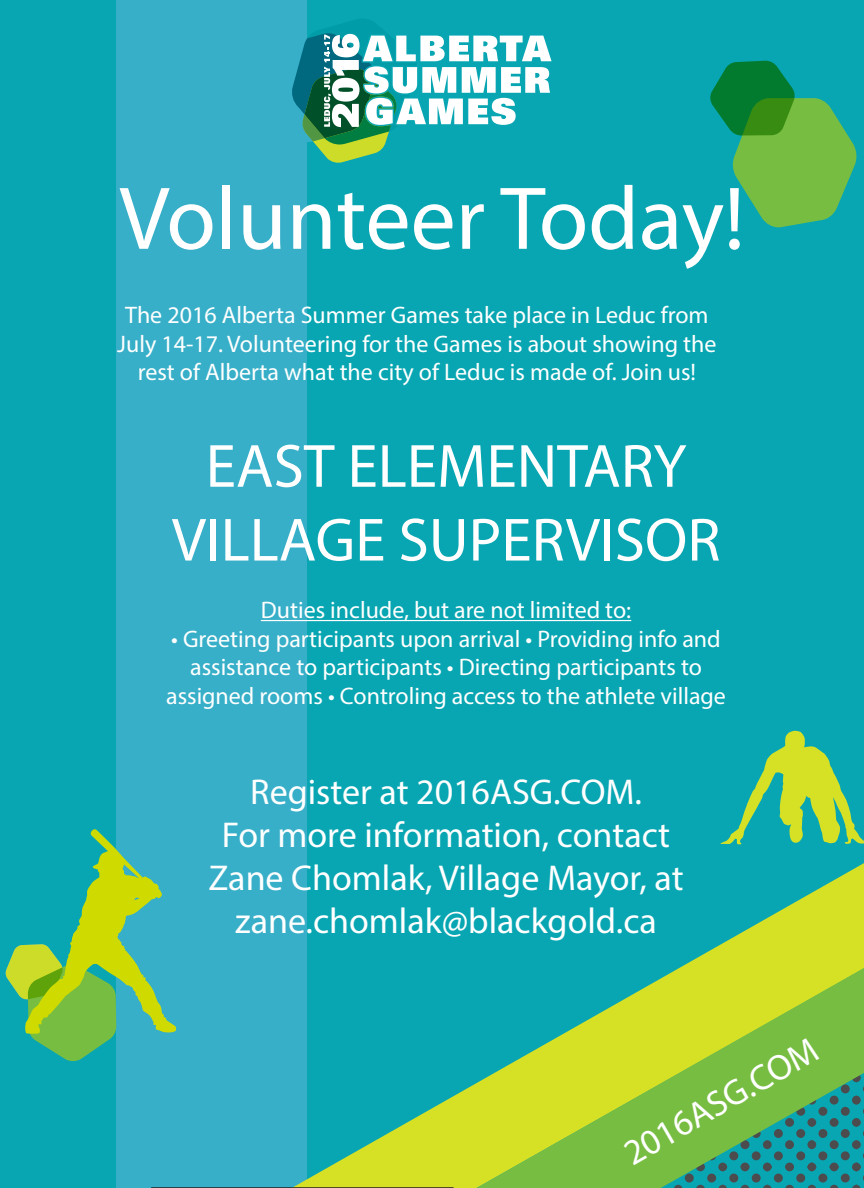
<style>
.page{position:relative;width:864px;height:1188px;background:#08a6b2}
.page>*{position:absolute;margin:0;border:0;box-sizing:border-box;transform-origin:0 0}
.t1{font:90px "Myriad Pro";color:#fff}
.t2{font:61.5px "Myriad Pro";color:#fff}
.t3{font:36px "Myriad Pro";color:#fff}
.t4{font:24px/28.8px "Myriad Pro";color:#fff;text-align:center}
</style>
<div class="page">
<div style="left:116px;top:0;width:191px;height:1188px;background:#37afc8"></div>
<svg style="left:710px;top:60px;width:147px;height:168px"></svg>
<svg style="left:721px;top:731px;width:143px;height:113px"></svg>
<svg style="left:292px;top:19px;width:260px;height:144px"></svg>
<svg style="left:293px;top:863px;width:571px;height:325px"></svg>
<svg style="left:476px;top:968px;width:388px;height:220px"></svg>
<hr style="left:261px;top:620px;width:370px;height:1px;background:#fff">
<svg style="left:5px;top:829px;width:171px;height:232px"></svg>
<hr style="left:151px;top:1187px;width:303px;height:1px;background:#231f20">
<p class="t1" style="left:119px;top:163px;width:627px">Volunteer Today!</p>
<p class="t4" style="left:117px;top:300px;width:601px">The 2016 Alberta Summer Games take place in Leduc from<br>July 14-17. Volunteering for the Games is about showing the rest of Alberta what the city of Leduc is made of. Join us!</p>
<p class="t2" style="left:206px;top:428px;width:482px">EAST ELEMENTARY</p>
<p class="t2" style="left:172px;top:502px;width:550px">VILLAGE SUPERVISOR</p>
<p class="t4" style="left:261px;top:595px;width:372px">Duties include, but are not limited to:</p>
<p class="t4" style="left:171px;top:624px;width:551px">• Greeting participants upon arrival • Providing info and</p>
<p class="t4" style="left:190px;top:652px;width:513px">assistance to participants • Directing participants to</p>
<p class="t4" style="left:166px;top:681px;width:561px">assigned rooms • Controling access to the athlete village</p>
<p class="t3" style="left:250px;top:770px;width:393px">Register at 2016ASG.COM.</p>
<p class="t3" style="left:222px;top:813px;width:450px">For more information, contact</p>
<p class="t3" style="left:208px;top:856px;width:477px">Zane Chomlak, Village Mayor, at</p>
<p class="t3" style="left:235px;top:899px;width:423px">zane.chomlak@blackgold.ca</p>
<p class="t3" style="left:616px;top:1136px;width:219px;rotate:-30deg">2016ASG.COM</p>
</div>
